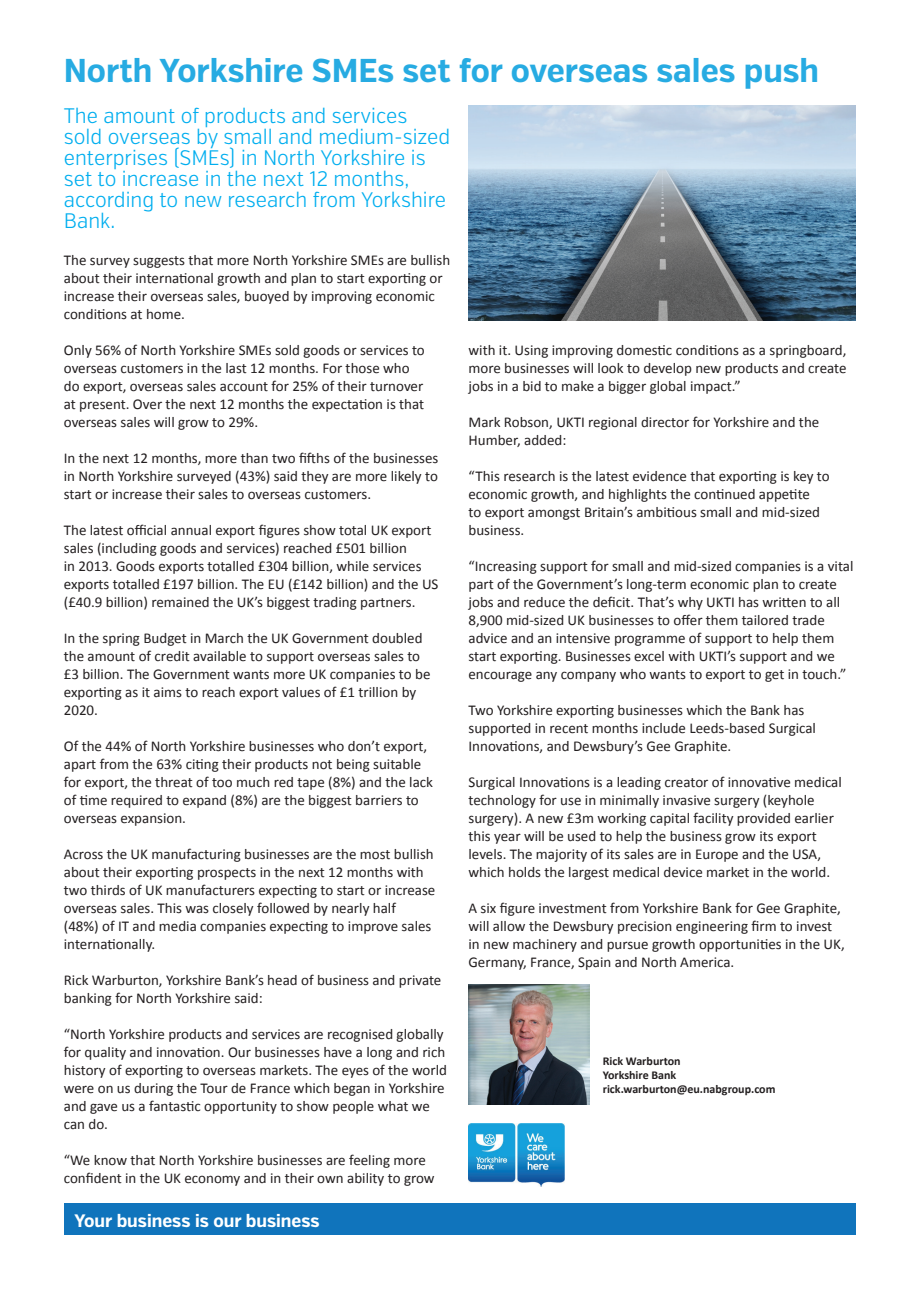
<style>
.page{position:relative;width:919px;height:1289px;background:#fff}
.page>*{position:absolute;margin:0;border:0;box-sizing:border-box;transform-origin:0 0}
.t1{font:700 33px "Verb Cond";color:#27abe2}
.t2{font:300 21px/21px "Verb Cond";color:#00aeef}
.t3{font:700 18px "Verb Cond";color:#fff}
.t4{font:15px/18px "Calibri";color:#231f20}
.t5{font:700 12px/14.4px "Calibri";color:#231f20}
</style>
<div class="page">
<div style="left:64px;top:1203px;width:791px;height:31px;background:#1074bc"></div>
<img style="left:468px;top:105px;width:387px;height:215px">
<img style="left:468px;top:984px;width:122px;height:120px">
<img style="left:468px;top:1123px;width:96px;height:63px">
<h1 class="t1" style="left:64px;top:50px;width:756px">North Yorkshire SMEs set for overseas sales push</h1>
<h2 class="t2" style="left:64px;top:106px;width:388px">The amount of products and services sold overseas by small and medium-sized enterprises (SMEs) in North Yorkshire is set to increase in the next 12 months, according to new research from Yorkshire Bank.</h2>
<p class="t4" style="left:64px;top:251px;width:388px">The survey suggests that more North Yorkshire SMEs are bullish about their international growth and plan to start exporting or increase their overseas sales, buoyed by improving economic conditions at home.</p>
<p class="t4" style="left:64px;top:341px;width:362px">Only 56% of North Yorkshire SMEs sold goods or services to overseas customers in the last 12 months. For those who do export, overseas sales account for 25% of their turnover at present. Over the next 12 months the expectation is that overseas sales will grow to 29%.</p>
<p class="t4" style="left:64px;top:449px;width:376px;text-align:justify">In the next 12 months, more than two fifths of the businesses in North Yorkshire surveyed (43%) said they are more likely to start or increase their sales to overseas customers.</p>
<p class="t4" style="left:64px;top:521px;width:376px">The latest official annual export figures show total UK export sales (including goods and services) reached £501 billion<br>in 2013. Goods exports totalled £304 billion, while services exports totalled £197 billion. The EU (£142 billion) and the US (£40.9 billion) remained the UK’s biggest trading partners.</p>
<p class="t4" style="left:64px;top:629px;width:368px">In the spring Budget in March the UK Government doubled the amount of credit available to support overseas sales to £3 billion. The Government wants more UK companies to be exporting as it aims to reach export values of £1 trillion by 2020.</p>
<p class="t4" style="left:64px;top:737px;width:370px">Of the 44% of North Yorkshire businesses who don’t export, apart from the 63% citing their products not being suitable for export, the threat of too much red tape (8%) and the lack of time required to expand (8%) are the biggest barriers to overseas expansion.</p>
<p class="t4" style="left:64px;top:845px;width:373px">Across the UK manufacturing businesses are the most bullish about their exporting prospects in the next 12 months with two thirds of UK manufacturers expecting to start or increase overseas sales. This was closely followed by nearly half<br>(48%) of IT and media companies expecting to improve sales internationally.</p>
<p class="t4" style="left:64px;top:971px;width:379px">Rick Warburton, Yorkshire Bank’s head of business and private banking for North Yorkshire said:</p>
<p class="t4" style="left:64px;top:1025px;width:385px">“North Yorkshire products and services are recognised globally for quality and innovation. Our businesses have a long and rich history of exporting to overseas markets. The eyes of the world were on us during the Tour de France which began in Yorkshire and gave us a fantastic opportunity to show people what we can do.</p>
<p class="t4" style="left:64px;top:1151px;width:372px">“We know that North Yorkshire businesses are feeling more confident in the UK economy and in their own ability to grow</p>
<p class="t4" style="left:468px;top:341px;width:379px;text-align:justify">with it. Using improving domestic conditions as a springboard, more businesses will look to develop new products and create jobs in a bid to make a bigger global impact.”</p>
<p class="t4" style="left:468px;top:413px;width:352px">Mark Robson, UKTI regional director for Yorkshire and the<br>Humber, added:</p>
<p class="t4" style="left:468px;top:467px;width:363px">“This research is the latest evidence that exporting is key to economic growth, and highlights the continued appetite<br>to export amongst Britain’s ambitious small and mid-sized business.</p>
<p class="t4" style="left:468px;top:557px;width:386px">“Increasing support for small and mid-sized companies is a vital part of the Government’s long-term economic plan to create jobs and reduce the deficit. That’s why UKTI has written to all 8,900 mid-sized UK businesses to offer them tailored trade advice and an intensive programme of support to help them start exporting. Businesses excel with UKTI’s support and we encourage any company who wants to export to get in touch.”</p>
<p class="t4" style="left:468px;top:701px;width:349px">Two Yorkshire exporting businesses which the Bank has supported in recent months include Leeds-based Surgical<br>Innovations, and Dewsbury’s Gee Graphite.</p>
<p class="t4" style="left:468px;top:773px;width:375px">Surgical Innovations is a leading creator of innovative medical technology for use in minimally invasive surgery (keyhole surgery). A new £3m working capital facility provided earlier this year will be used to help the business grow its export levels. The majority of its sales are in Europe and the USA, which holds the largest medical device market in the world.</p>
<p class="t4" style="left:468px;top:899px;width:378px">A six figure investment from Yorkshire Bank for Gee Graphite, will allow the Dewsbury precision engineering firm to invest in new machinery and pursue growth opportunities in the UK, Germany, France, Spain and North America.</p>
<p class="t5" style="left:602px;top:1053px;width:174px">Rick Warburton<br>Yorkshire Bank rick.warburton@eu.nabgroup.com</p>
<p class="t3" style="left:74px;top:1209px;width:247px">Your business is our business</p>
</div>
